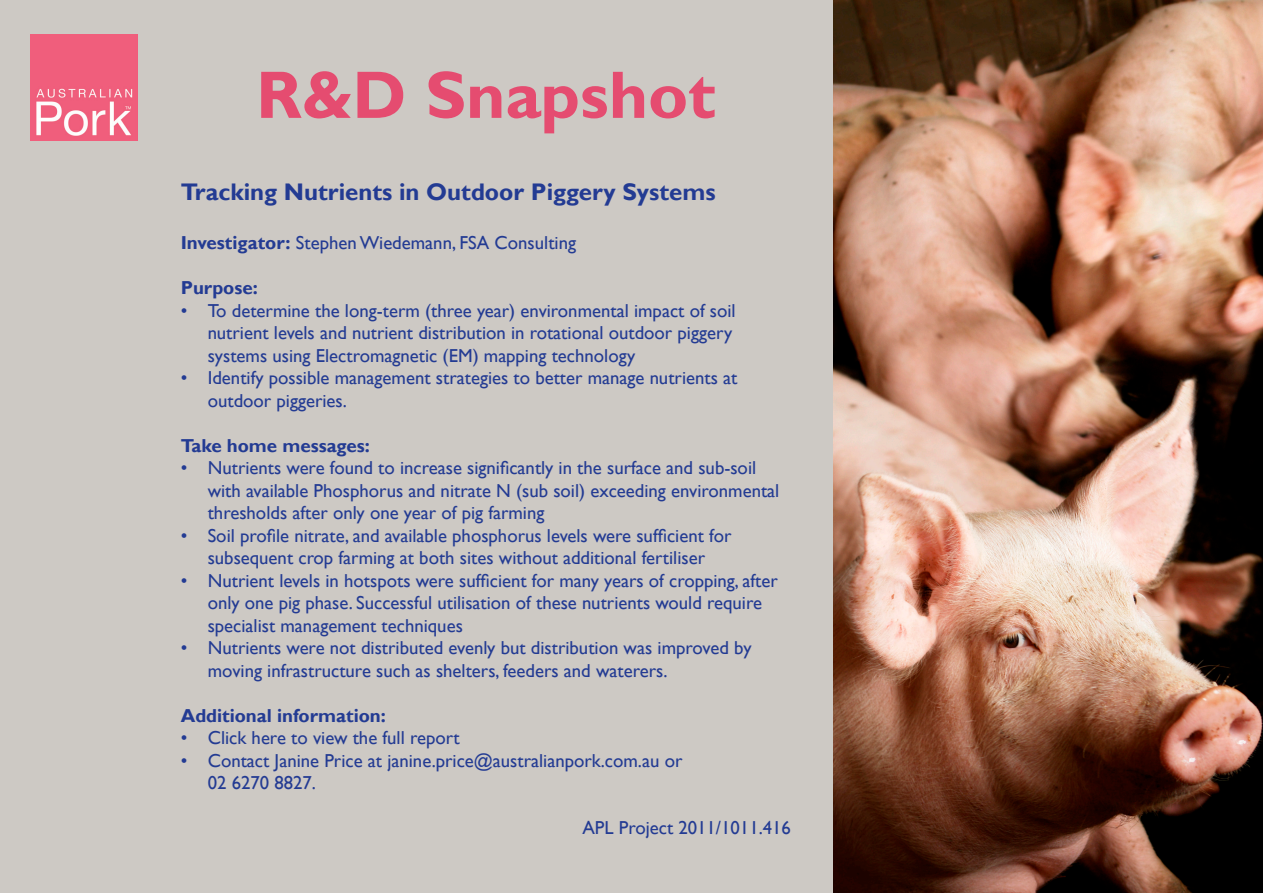
<style>
.page{position:relative;width:1263px;height:893px;background:#fff}
.page>*{position:absolute;margin:0;border:0;box-sizing:border-box;transform-origin:0 0}
.t1{font:700 67.5px "Gill Sans";color:#e54c70}
.Default{font:700 24px "Gill Sans";color:#233b93}
.Pa1{font:18.75px/22.5px "Gill Sans";color:#233b93}
.Default-2{font:18.75px/22.5px "Gill Sans";color:#233b93}
.Pa4{font:18.75px/22.5px "Gill Sans";color:#233b93}
.Pa1-2{font:700 18.75px "Gill Sans";color:#233b93}
.s1{font-weight:700}
</style>
<div class="page">
<div style="left:0;top:0;width:942px;height:893px;background:#cdc9c4"></div>
<img style="left:31px;top:34px;width:106px;height:106px">
<img style="left:833px;top:0;width:430px;height:893px">
<p class="t1" style="left:256px;top:54px;width:461px">R&amp;D Snapshot</p>
<p class="Default" style="left:181px;top:178px;width:536px">Tracking Nutrients in Outdoor Piggery Systems</p>
<p class="Pa1" style="left:181px;top:232px;width:397px"><span class="s1">Investigator:</span> Stephen Wiedemann, FSA Consulting</p>
<p class="Pa1-2" style="left:181px;top:276px;width:79px">Purpose:</p>
<p class="Default-2" style="left:208px;top:299px;width:529px;text-indent:-27px">• To determine the long-term (three year) environmental impact of soil nutrient levels and nutrient distribution in rotational outdoor piggery systems using Electromagnetic (EM) mapping technology</p>
<p class="Default-2" style="left:208px;top:367px;width:531px;text-indent:-27px">• Identify possible management strategies to better manage nutrients at outdoor piggeries.</p>
<p class="Pa1-2" style="left:181px;top:434px;width:191px">Take home messages:</p>
<p class="Pa1" style="left:208px;top:457px;width:573px;text-indent:-27px">• Nutrients were found to increase significantly in the surface and sub-soil with available Phosphorus and nitrate N (sub soil) exceeding environmental thresholds after only one year of pig farming</p>
<p class="Pa1" style="left:181px;top:524px;width:552px;text-align:center">• Soil profile nitrate, and available phosphorus levels were sufficient for subsequent crop farming at both sites without additional fertiliser</p>
<p class="Pa1" style="left:208px;top:569px;width:571px;text-indent:-27px">• Nutrient levels in hotspots were sufficient for many years of cropping, after only one pig phase. Successful utilisation of these nutrients would require specialist management techniques</p>
<p class="Pa1" style="left:208px;top:637px;width:545px;text-indent:-27px">• Nutrients were not distributed evenly but distribution was improved by moving infrastructure such as shelters, feeders and waterers.</p>
<p class="Pa1-2" style="left:181px;top:704px;width:207px">Additional information:</p>
<p class="Pa4" style="left:181px;top:727px;width:281px">• Click here to view the full report</p>
<p class="Pa4" style="left:208px;top:749px;width:476px;text-indent:-27px">• Contact Janine Price at janine.price@australianpork.com.au or<br>02 6270 8827.</p>
<p class="Pa1" style="left:582px;top:817px;width:210px">APL Project 2011/1011.416</p>
</div>
